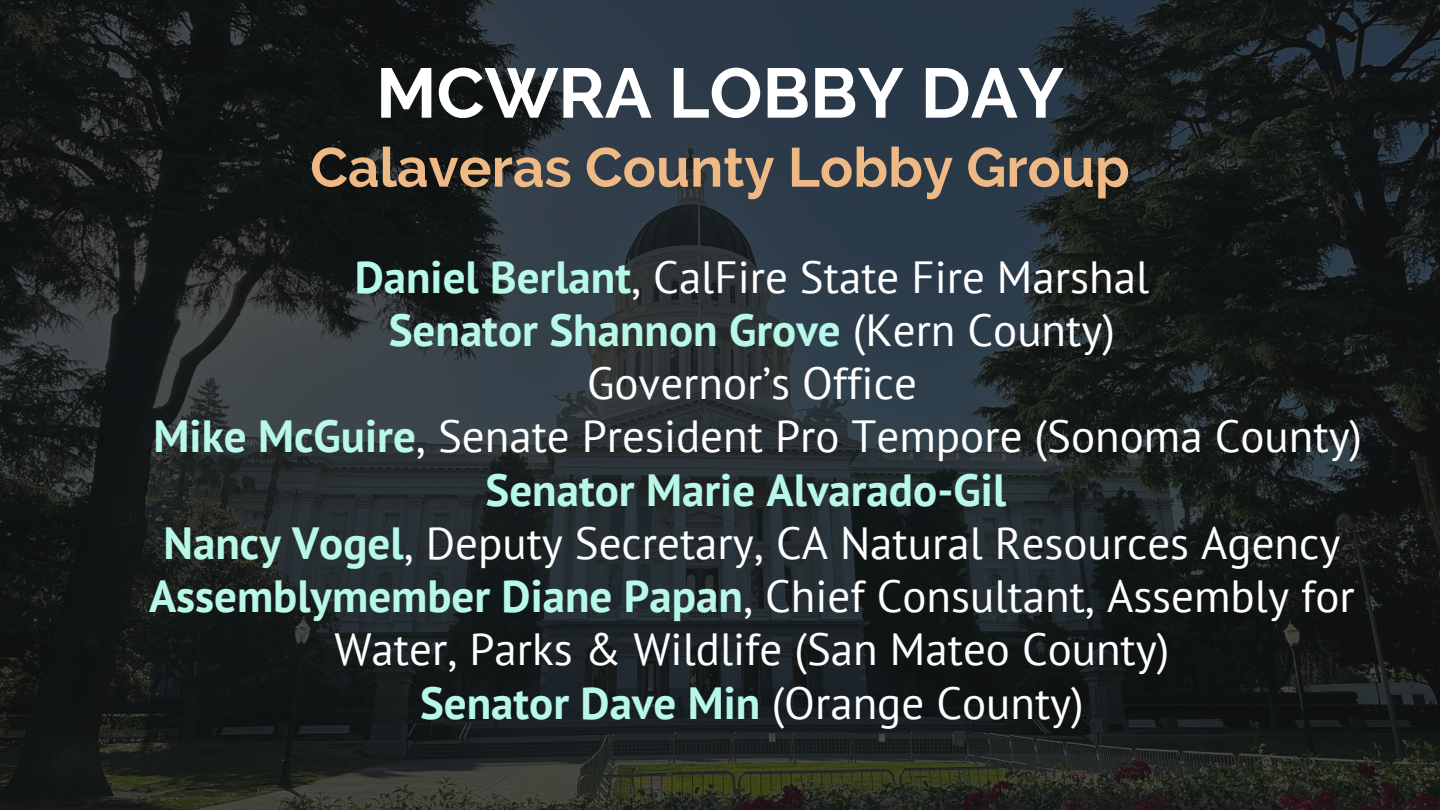
<style>
.page{position:relative;width:1440px;height:810px;background:#fff}
.page>*{position:absolute;margin:0;border:0;box-sizing:border-box;transform-origin:0 0}
.t1{font:700 70px "Raleway";color:#fff}
.t2{font:700 55px "Raleway";color:#efb986}
.t3{font:45px/53.2px "PT Sans";color:#fff;text-align:center}
.t4{font:700 45px "PT Sans";color:#b7f8e9}
.s1{font-weight:700;color:#b7f8e9}
.s2{font-weight:400;color:#fff}
</style>
<div class="page">
<img style="left:0;top:0;width:1440px;height:810px">
<p class="t1" style="left:376px;top:52px;width:689px">MCWRA LOBBY DAY</p>
<p class="t2" style="left:310px;top:135px;width:821px">Calaveras County Lobby Group</p>
<h1 class="t3" style="left:355px;top:249px;width:796px"><span class="s1">Daniel Berlant</span>, CalFire State Fire Marshal</h1>
<h2 class="t4" style="left:389px;top:300px;width:728px">Senator Shannon Grove <span class="s2">(Kern County)</span></h2>
<p class="t3" style="left:587px;top:356px;width:331px">Governor’s Office</p>
<p class="t3" style="left:154px;top:409px;width:1210px"><span class="s1">Mike McGuire</span>, Senate President Pro Tempore (Sonoma County)</p>
<p class="t4" style="left:486px;top:460px;width:522px">Senator Marie Alvarado-Gil</p>
<p class="t3" style="left:163px;top:515px;width:1178px"><span class="s1">Nancy Vogel</span>, Deputy Secretary, CA Natural Resources Agency</p>
<p class="t3" style="left:149px;top:569px;width:1207px"><span class="s1">Assemblymember Diane Papan</span>, Chief Consultant, Assembly for<br>Water, Parks &amp; Wildlife (San Mateo County)</p>
<p class="t4" style="left:420px;top:673px;width:665px">Senator Dave Min <span class="s2">(Orange County)</span></p>
</div>
